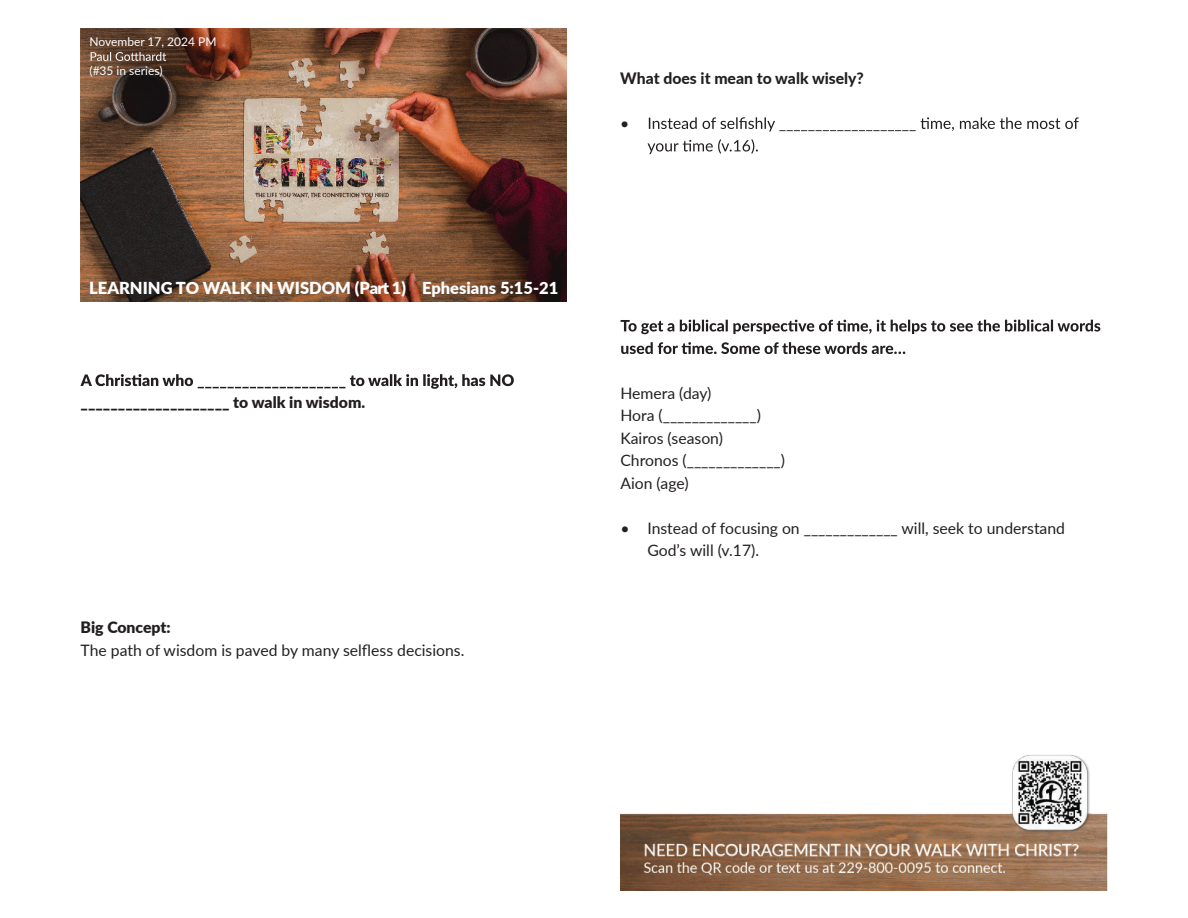
<style>
.page{position:relative;width:1188px;height:918px;background:#fff}
.page>*{position:absolute;margin:0;border:0;box-sizing:border-box;transform-origin:0 0}
.t1{font:900 16.5px "Lato";color:#fff}
.t2{font:15.75px/22.5px "Lato";color:#231f20}
.t3{font:900 15.75px "Lato";color:#231f20}
.t4{font:800 15.75px "Lato";color:#231f20}
.t5{font:12px "Lato";color:#fff}
</style>
<div class="page">
<img style="left:81px;top:28px;width:486px;height:274px">
<svg style="left:91px;top:52px;width:75px;height:9px"></svg>
<svg style="left:80px;top:374px;width:434px;height:15px"></svg>
<svg style="left:649px;top:117px;width:430px;height:15px"></svg>
<svg style="left:648px;top:139px;width:110px;height:15px"></svg>
<svg style="left:621px;top:320px;width:479px;height:14px"></svg>
<svg style="left:621px;top:342px;width:284px;height:12px"></svg>
<img style="left:621px;top:755px;width:487px;height:136px">
<p class="t5" style="left:90px;top:37px;width:129px">November 17, 2024 PM</p>
<p class="t5" style="left:90px;top:66px;width:75px">(#35 in series)</p>
<p class="t1" style="left:89px;top:281px;width:471px">LEARNING TO WALK IN WISDOM (Part 1) Ephesians 5:15-21</p>
<p class="t3" style="left:81px;top:396px;width:286px">____________________ to walk in wisdom.</p>
<p class="t3" style="left:81px;top:621px;width:92px">Big Concept:</p>
<p class="t2" style="left:81px;top:640px;width:385px">The path of wisdom is paved by many selfless decisions.</p>
<p class="t4" style="left:620px;top:72px;width:245px">What does it mean to walk wisely?</p>
<p class="t2" style="left:620px;top:113px;width:11px">ï</p>
<p class="t2" style="left:620px;top:383px;width:166px">Hemera (day)<br>Hora (_____________)<br>Kairos (season)<br>Chronos (_____________)<br>Aion (age)</p>
<p class="t2" style="left:647px;top:518px;width:419px;text-indent:-27px">ï Instead of focusing on _____________ will, seek to understand<br>God’s will (v.17).</p>
</div>
